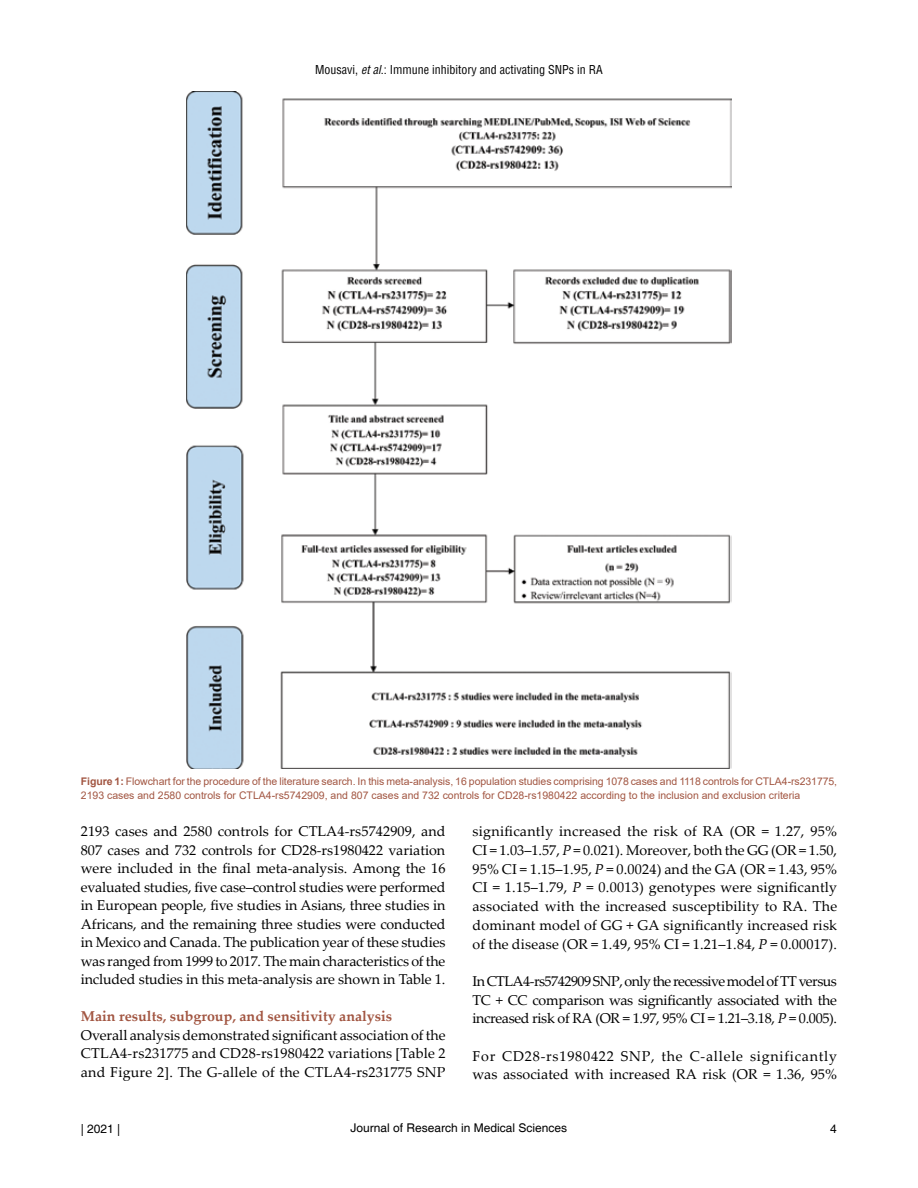
<style>
.page{position:relative;width:918px;height:1188px;background:#fff}
.page>*{position:absolute;margin:0;border:0;box-sizing:border-box;transform-origin:0 0}
.t1{font:14.25px/18.6px "Palatino Linotype";letter-spacing:.015em;color:#000;text-align:justify}
.t2{font:14.25px/18.8px "Palatino Linotype";letter-spacing:.055em;color:#000}
.t3{font:700 14.25px "Palatino Linotype";color:#a25642}
.t4{font:condensed 12px "Helvetica";color:#000}
.t5{font:12px "Helvetica";color:#000}
.t6{font:10.5px/13.6px "Arial";letter-spacing:-.005em;color:#a25642}
.s1{font-style:italic}
.s2{font-weight:700}
</style>
<div class="page">
<img style="left:187px;top:92px;width:544px;height:676px">
<p class="t4" style="left:315px;top:62px;width:289px">Mousavi, <span class="s1">et al</span>.: Immune inhibitory and activating SNPs in RA</p>
<p class="t6" style="left:81px;top:774px;width:758px"><span class="s2">Figure 1:</span> Flowchart for the procedure of the literature search. In this meta‑analysis, 16 population studies comprising 1078 cases and 1118 controls for CTLA4‑rs231775,<br>2193 cases and 2580 controls for CTLA4‑rs5742909, and 807 cases and 732 controls for CD28‑rs1980422 according to the inclusion and exclusion criteria</p>
<p class="t1" style="left:81px;top:821px;width:366px">2193 cases and 2580 controls for CTLA4‑rs5742909, and 807 cases and 732 controls for CD28‑rs1980422 variation were included in the final meta‑analysis. Among the 16 evaluated studies, five case–control studies were performed in European people, five studies in Asians, three studies in Africans, and the remaining three studies were conducted in Mexico and Canada. The publication year of these studies was ranged from 1999 to 2017. The main characteristics of the included studies in this meta‑analysis are shown in Table 1.</p>
<p class="t3" style="left:81px;top:1006px;width:313px">Main results, subgroup, and sensitivity analysis</p>
<p class="t1" style="left:81px;top:1025px;width:366px">Overall analysis demonstrated significant association of the CTLA4‑rs231775 and CD28‑rs1980422 variations [Table 2 and Figure 2]. The G‑allele of the CTLA4‑rs231775 SNP</p>
<p class="t1" style="left:472px;top:821px;width:366px">significantly increased the risk of RA (OR = 1.27, 95% CI = 1.03–1.57, <span class="s1">P</span> = 0.021). Moreover, both the GG (OR = 1.50, 95% CI = 1.15–1.95, <span class="s1">P</span> = 0.0024) and the GA (OR = 1.43, 95% CI = 1.15–1.79, <span class="s1">P</span> = 0.0013) genotypes were significantly associated with the increased susceptibility to RA. The dominant model of GG + GA significantly increased risk of the disease (OR = 1.49, 95% CI = 1.21–1.84, <span class="s1">P</span> = 0.00017).</p>
<p class="t1" style="left:473px;top:971px;width:366px">In CTLA4‑rs5742909 SNP, only the recessive model of TT versus TC + CC comparison was significantly associated with the increased risk of RA (OR = 1.97, 95% CI = 1.21–3.18, <span class="s1">P</span> = 0.005).</p>
<p class="t2" style="left:473px;top:1046px;width:366px">For CD28‑rs1980422 SNP, the C‑allele significantly was associated with increased RA risk (OR = 1.36, 95%</p>
<p class="t5" style="left:81px;top:1122px;width:41px">| 2021 |</p>
<p class="t5" style="left:351px;top:1121px;width:218px">Journal of Research in Medical Sciences</p>
<p class="t5" style="left:830px;top:1122px;width:8px">4</p>
</div>
